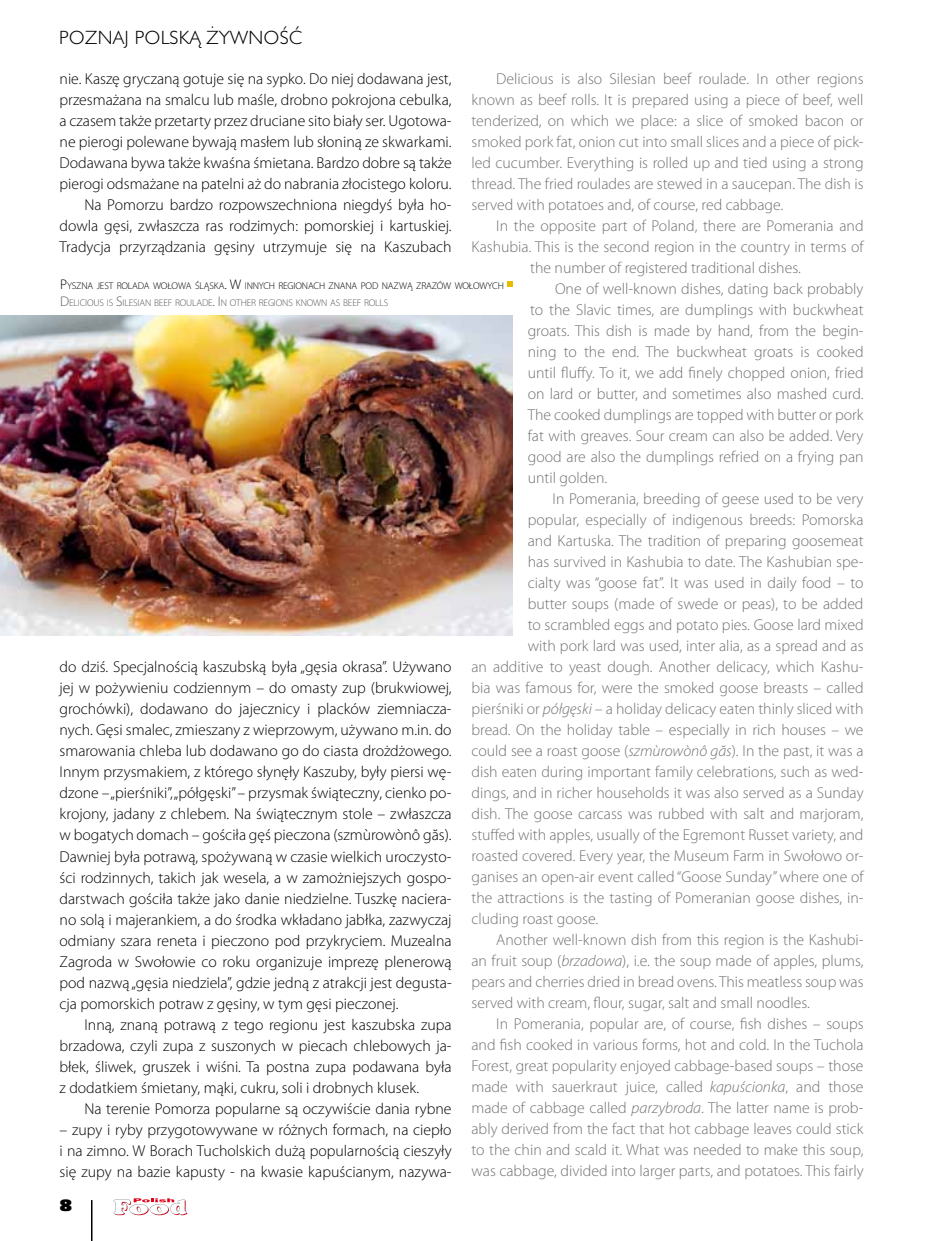
<style>
.page{position:relative;width:943px;height:1241px;background:#fff}
.page>*{position:absolute;margin:0;border:0;box-sizing:border-box;transform-origin:0 0}
.t1{font:300 17.5px "Humanst 521 Lt PL";letter-spacing:.03em;color:#000}
.t2{font:300 15.75px/21px "Myriad Pro";color:#707172;text-align:justify}
.t3{font:300 15.75px/21px "Myriad Pro";color:#000;text-align:justify}
.t4{font:14px "Humanst 521 U Bd PL";color:#000}
.t5{font:300 9.8px/16.8px "Myriad Pro";letter-spacing:-.015em;color:#000}
.s1{font-style:italic}
.s2{font-size:14px}
.s3{font-size:14px;color:#58585a}
.s4{color:#58585a}
</style>
<div class="page">
<svg style="left:114px;top:1198px;width:73px;height:16px"></svg>
<hr style="left:91px;top:1199px;width:1px;height:41px;background:#000">
<img style="left:0;top:315px;width:513px;height:320px">
<svg style="left:507px;top:281px;width:5px;height:6px"></svg>
<p class="t1" style="left:59px;top:25px;width:244px">POZNAJ POLSKĄ ŻYWNOŚĆ</p>
<p class="t3" style="left:60px;top:68px;width:393px;text-align:right">nie. Kaszę gryczaną gotuje się na sypko. Do niej dodawana jest, przesmażana na smalcu lub maśle, drobno pokrojona cebulka, a czasem także przetarty przez druciane sito biały ser. Ugotowa&shy;ne pierogi polewane bywają masłem lub słoniną ze skwarkami.<br>Dodawana bywa także kwaśna śmietana. Bardzo dobre są także pierogi odsmażane na patelni aż do nabrania złocistego koloru.<br>Na Pomorzu bardzo rozpowszechniona niegdyś była ho&shy;dowla gęsi, zwłaszcza ras rodzimych: pomorskiej i kartuskiej.<br>Tradycja przyrządzania gęsiny utrzymuje się na Kaszubach</p>
<p class="t2" style="left:471px;top:68px;width:393px;text-indent:25px">Delicious is also Silesian beef roulade. In other regions known as beef rolls. It is prepared using a piece of beef, well tenderized, on which we place: a slice of smoked bacon or smoked pork fat, onion cut into small slices and a piece of pick&shy;led cucumber. Everything is rolled up and tied using a strong thread. The fried roulades are stewed in a saucepan. The dish is served with potatoes and, of course, red cabbage.</p>
<p class="t2" style="left:496px;top:215px;width:369px">In the opposite part of Poland, there are Pomerania and</p>
<p class="t2" style="left:471px;top:236px;width:393px">Kashubia. This is the second region in the country in terms of</p>
<p class="t2" style="left:530px;top:257px;width:272px">the number of registered traditional dishes.</p>
<p class="t2" style="left:555px;top:278px;width:310px">One of well-known dishes, dating back probably</p>
<p class="t2" style="left:530px;top:299px;width:335px">to the Slavic times, are dumplings with buckwheat</p>
<p class="t2" style="left:528px;top:320px;width:337px">groats. This dish is made by hand, from the begin-</p>
<p class="t2" style="left:528px;top:341px;width:337px">ning to the end. The buckwheat groats is cooked</p>
<p class="t2" style="left:528px;top:362px;width:337px">until fluffy. To it, we add finely chopped onion, fried</p>
<p class="t2" style="left:528px;top:383px;width:337px">on lard or butter, and sometimes also mashed curd.</p>
<p class="t2" style="left:528px;top:404px;width:337px">The cooked dumplings are topped with butter or pork</p>
<p class="t2" style="left:528px;top:425px;width:337px">fat with greaves. Sour cream can also be added. Very</p>
<p class="t2" style="left:528px;top:446px;width:337px">good are also the dumplings refried on a frying pan</p>
<p class="t2" style="left:528px;top:467px;width:81px">until golden.</p>
<p class="t2" style="left:552px;top:488px;width:312px">In Pomerania, breeding of geese used to be very</p>
<p class="t2" style="left:528px;top:509px;width:337px">popular, especially of indigenous breeds: Pomorska</p>
<p class="t2" style="left:528px;top:530px;width:337px">and Kartuska. The tradition of preparing goosemeat</p>
<p class="t2" style="left:528px;top:551px;width:337px">has survived in Kashubia to date. The Kashubian spe-</p>
<p class="t2" style="left:528px;top:572px;width:337px">cialty was “goose fat”. It was used in daily food – to</p>
<p class="t2" style="left:528px;top:593px;width:337px">butter soups (made of swede or peas), to be added</p>
<p class="t2" style="left:528px;top:614px;width:337px">to scrambled eggs and potato pies. Goose lard mixed</p>
<p class="t2" style="left:528px;top:635px;width:337px">with pork lard was used, inter alia, as a spread and as</p>
<p class="t2" style="left:471px;top:656px;width:393px">an additive to yeast dough. Another delicacy, which Kashu-</p>
<p class="t2" style="left:471px;top:677px;width:393px">bia was famous for, were the smoked goose breasts – called</p>
<p class="t2" style="left:471px;top:698px;width:393px">pierśniki or <span class="s1">półgęski</span> – a holiday delicacy eaten thinly sliced with</p>
<p class="t2" style="left:471px;top:719px;width:393px">bread. On the holiday table – especially in rich houses – we</p>
<p class="t2" style="left:471px;top:740px;width:393px">could see a roast goose (<span class="s1">szmùrowònô găs</span>). In the past, it was a</p>
<p class="t2" style="left:471px;top:761px;width:393px">dish eaten during important family celebrations, such as wed-</p>
<p class="t2" style="left:471px;top:782px;width:393px">dings, and in richer households it was also served as a Sunday</p>
<p class="t2" style="left:471px;top:803px;width:393px">dish. The goose carcass was rubbed with salt and marjoram,</p>
<p class="t2" style="left:471px;top:824px;width:393px">stuffed with apples, usually of the Egremont Russet variety, and</p>
<p class="t2" style="left:471px;top:845px;width:393px">roasted covered. Every year, the Museum Farm in Swołowo or-</p>
<p class="t2" style="left:471px;top:866px;width:393px">ganises an open-air event called “Goose Sunday” where one of</p>
<p class="t2" style="left:471px;top:887px;width:393px">the attractions is the tasting of Pomeranian goose dishes, in-</p>
<p class="t2" style="left:471px;top:908px;width:128px">cluding roast goose.</p>
<p class="t2" style="left:496px;top:929px;width:369px">Another well-known dish from this region is the Kashubi-</p>
<p class="t2" style="left:471px;top:950px;width:393px">an fruit soup (<span class="s1">brzadowa</span>), i.e. the soup made of apples, plums,</p>
<p class="t2" style="left:471px;top:971px;width:393px">pears and cherries dried in bread ovens. This meatless soup was</p>
<p class="t2" style="left:471px;top:992px;width:340px">served with cream, flour, sugar, salt and small noodles.</p>
<p class="t2" style="left:496px;top:1013px;width:369px">In Pomerania, popular are, of course, fish dishes – soups</p>
<p class="t2" style="left:471px;top:1034px;width:393px">and fish cooked in various forms, hot and cold. In the Tuchola</p>
<p class="t2" style="left:471px;top:1055px;width:393px">Forest, great popularity enjoyed cabbage-based soups – those</p>
<p class="t2" style="left:471px;top:1076px;width:393px">made with sauerkraut juice, called <span class="s1">kapuścionka</span>, and those</p>
<p class="t2" style="left:471px;top:1097px;width:393px">made of cabbage called <span class="s1">parzybroda</span>. The latter name is prob-</p>
<p class="t2" style="left:471px;top:1118px;width:393px">ably derived from the fact that hot cabbage leaves could stick</p>
<p class="t2" style="left:471px;top:1139px;width:393px">to the chin and scald it. What was needed to make this soup,</p>
<p class="t2" style="left:471px;top:1160px;width:393px">was cabbage, divided into larger parts, and potatoes. This fairly</p>
<p class="t5" style="left:60px;top:277px;width:445px"><span class="s2">P</span>YSZNA JEST ROLADA WOŁOWA ŚLĄSKA<span class="s2">. W</span> INNYCH REGIONACH ZNANA POD NAZWĄ ZRAZÓW WOŁOWYCH<br><span class="s3">D</span><span class="s4">ELICIOUS IS</span> <span class="s3">S</span><span class="s4">ILESIAN BEEF ROULADE</span><span class="s3">. I</span> <span class="s4">N OTHER REGIONS KNOWN AS BEEF ROLLS</span></p>
<p class="t3" style="left:60px;top:656px;width:393px">do dziś. Specjalnością kaszubską była „gęsia okrasa”. Używano jej w pożywieniu codziennym – do omasty zup (brukwiowej, grochówki), dodawano do jajecznicy i placków ziemniacza&shy;nych. Gęsi smalec, zmieszany z wieprzowym, używano m.in. do smarowania chleba lub dodawano go do ciasta drożdżowego.<br>Innym przysmakiem, z którego słynęły Kaszuby, były piersi wę&shy;dzone – „pierśniki”, „półgęski” – przysmak świąteczny, cienko po&shy;krojony, jadany z chlebem. Na świątecznym stole – zwłaszcza w bogatych domach – gościła gęś pieczona (szmùrowònô găs).<br>Dawniej była potrawą, spożywaną w czasie wielkich uroczysto&shy;ści rodzinnych, takich jak wesela, a w zamożniejszych gospo&shy;darstwach gościła także jako danie niedzielne. Tuszkę naciera&shy;no solą i majerankiem, a do środka wkładano jabłka, zazwyczaj odmiany szara reneta i pieczono pod przykryciem. Muzealna Zagroda w Swołowie co roku organizuje imprezę plenerową pod nazwą „gęsia niedziela”, gdzie jedną z atrakcji jest degusta&shy;cja pomorskich potraw z gęsiny, w tym gęsi pieczonej.</p>
<p class="t3" style="left:60px;top:1013px;width:393px;text-indent:25px">Inną, znaną potrawą z tego regionu jest kaszubska zupa brzadowa, czyli zupa z suszonych w piecach chlebowych ja&shy;błek, śliwek, gruszek i wiśni. Ta postna zupa podawana była z dodatkiem śmietany, mąki, cukru, soli i drobnych klusek.</p>
<p class="t3" style="left:84px;top:1097px;width:369px">Na terenie Pomorza popularne są oczywiście dania rybne</p>
<p class="t3" style="left:60px;top:1118px;width:393px">– zupy i ryby przygotowywane w różnych formach, na ciepło i na zimno. W Borach Tucholskich dużą popularnością cieszyły się zupy na bazie kapusty - na kwasie kapuścianym, nazywa-</p>
<p class="t4" style="left:60px;top:1195px;width:14px">8</p>
</div>
